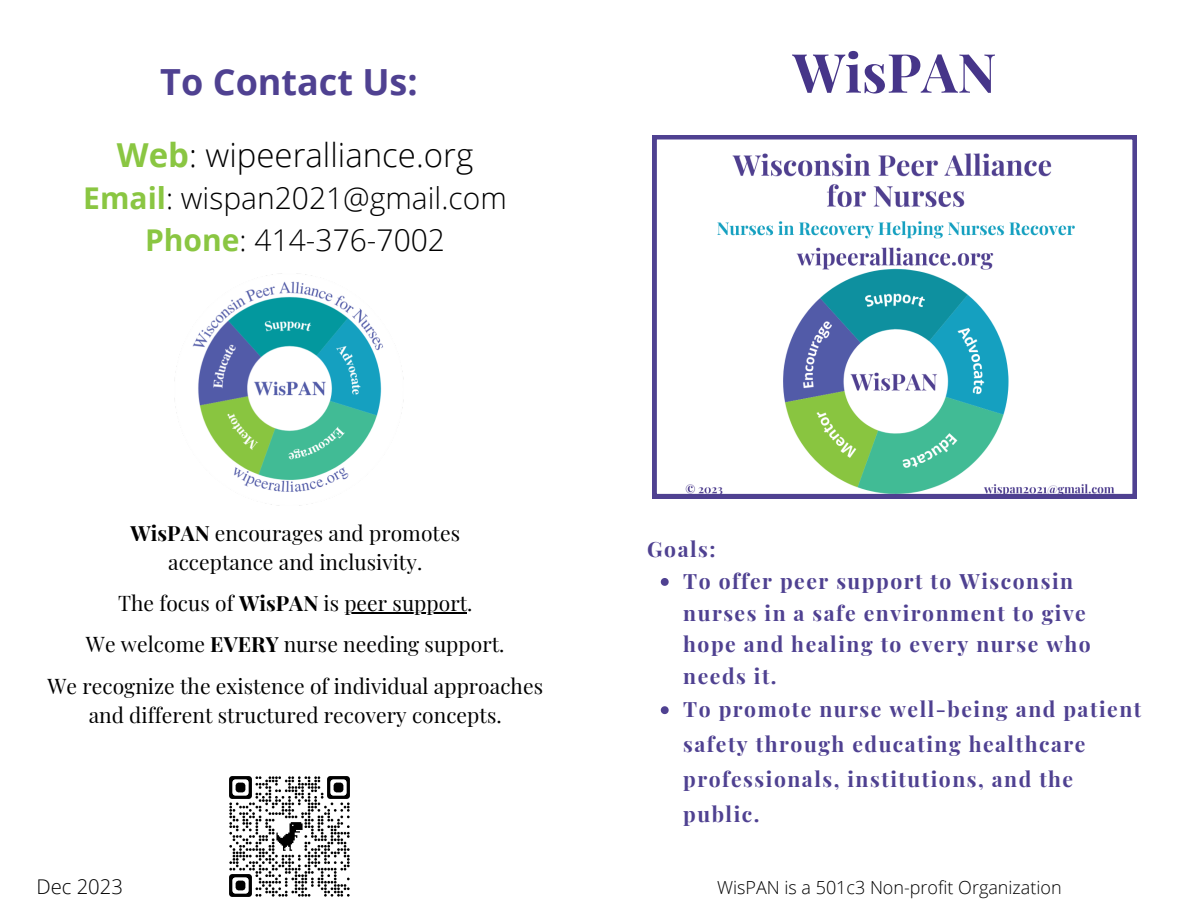
<style>
.page{position:relative;width:1188px;height:918px;background:#fff}
.page>*{position:absolute;margin:0;border:0;box-sizing:border-box;transform-origin:0 0}
.t1{font:700 54px "Playfair Display";color:#463589}
.t2{font:700 36px "Open Sans";color:#4f4191}
.t3{font:300 33px "Open Sans";color:#000}
.t4{font:300 30px "Open Sans";color:#000}
.t5{font:700 21.15px/31.5px "Playfair Display";letter-spacing:.07em;color:#4f4191}
.t6{font:21px/29.2px "Playfair Display";color:#000;text-align:center}
.t7{font:300 20.25px "Open Sans";color:#000}
.t8{font:300 18px "Open Sans";color:#000}
.s1{font-weight:700;color:#8ac642}
.s2{font-weight:700}
</style>
<div class="page">
<img style="left:229px;top:776px;width:121px;height:121px">
<svg style="left:652px;top:135px;width:485px;height:363px"></svg>
<img style="left:176px;top:273px;width:227px;height:232px">
<svg style="left:661px;top:578px;width:8px;height:8px"></svg>
<svg style="left:661px;top:706px;width:8px;height:8px"></svg>
<hr style="left:344px;top:613px;width:123px;height:1px;background:#000">
<p class="t2" style="left:160px;top:56px;width:259px">To Contact Us:</p>
<p class="t3" style="left:117px;top:131px;width:358px"><span class="s1">Web</span>: wipeeralliance.org</p>
<p class="t4" style="left:83px;top:177px;width:425px"><span class="s1">Email</span>: wispan2021@gmail.com</p>
<p class="t4" style="left:145px;top:219px;width:301px"><span class="s1">Phone</span>: 414-376-7002</p>
<p class="t1" style="left:793px;top:34px;width:205px">WisPAN</p>
<p class="t6" style="left:130px;top:517px;width:331px"><span class="s2">WisPAN</span> encourages and promotes</p>
<p class="t6" style="left:168px;top:547px;width:256px">acceptance and inclusivity.</p>
<p class="t6" style="left:118px;top:588px;width:356px">The focus of <span class="s2">WisPAN</span> is peer support.</p>
<p class="t6" style="left:86px;top:629px;width:420px">We welcome <span class="s2">EVERY</span> nurse needing support.</p>
<p class="t6" style="left:47px;top:670px;width:497px">We recognize the existence of individual approaches and different structured recovery concepts.</p>
<p class="t7" style="left:36px;top:872px;width:88px">Dec 2023</p>
<p class="t5" style="left:647px;top:532px;width:70px">Goals:</p>
<p class="t5" style="left:683px;top:565px;width:409px">To offer peer support to Wisconsin nurses in a safe environment to give hope and healing to every nurse who needs it.</p>
<p class="t5" style="left:683px;top:691px;width:460px;line-height:34.8px">To promote nurse well-being and patient safety through educating healthcare professionals, institutions, and the public.</p>
<p class="t8" style="left:717px;top:875px;width:346px">WisPAN is a 501c3 Non-profit Organization</p>
</div>
